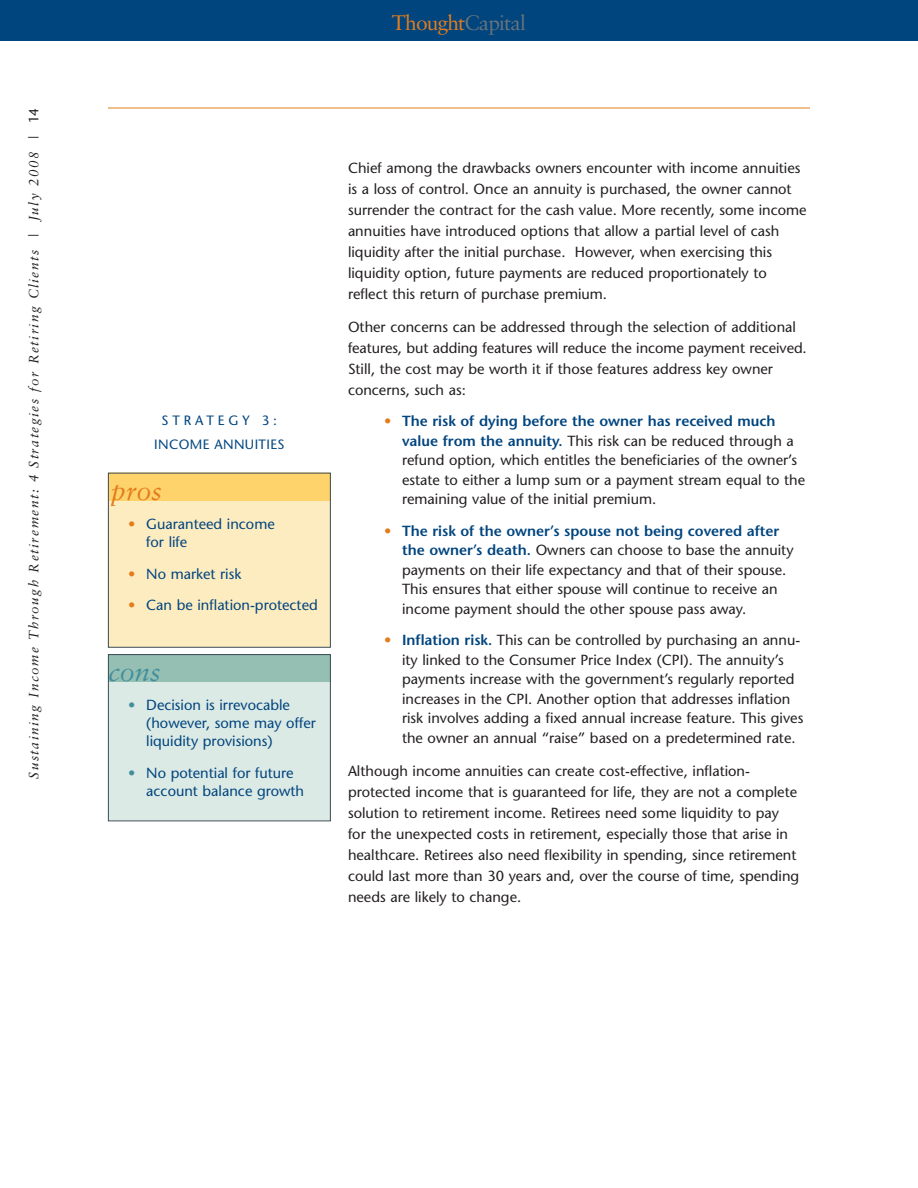
<style>
.page{position:relative;width:918px;height:1188px;background:#fff}
.page>*{position:absolute;margin:0;border:0;box-sizing:border-box;transform-origin:0 0}
.t1{font:italic 27px "Sabon";color:#e37c1c}
.t2{font:italic 27px "Sabon";color:#428f9c}
.t3{font:21px "Sabon";letter-spacing:-.04em;color:#e37c1c}
.t4{font:14.7px/21px "Stone Sans";color:#231f20}
.t5{font:14.7px/18px "Stone Sans";color:#01457f}
.t6{font:italic 13.5px "Sabon";letter-spacing:.11em;color:#231f20}
.t7{font:13.5px/24px "Stone Sans";letter-spacing:.03em;color:#01457f;text-align:center}
.s1{font-family:"Stone Sans";font-style:normal}
.s2{color:#66747c}
.s3{color:#e37c1c}
.s4{color:#428f9c}
.s5{font-weight:600;color:#01457f}
</style>
<div class="page">
<hr style="left:108px;top:108px;width:702px;height:1px;background:#e37c1c">
<div style="left:0;top:0;width:918px;height:40px;background:#01457f"></div>
<div style="left:108px;top:473px;width:223px;height:174px;background:#feecc1"></div>
<div style="left:108px;top:473px;width:223px;height:27px;background:#fed36b"></div>
<div style="left:108px;top:473px;width:223px;height:175px;border:1px solid #3a4b54"></div>
<div style="left:108px;top:654px;width:223px;height:166px;background:#dceae5"></div>
<div style="left:108px;top:654px;width:223px;height:28px;background:#95bfb3"></div>
<div style="left:108px;top:654px;width:223px;height:167px;border:1px solid #3a4b54"></div>
<p class="t6" style="left:28px;top:779px;width:672px;rotate:-90deg">Sustaining Income Through Retirement: 4 Strategies for Retiring Clients | July 2008 | <span class="s1">14</span></p>
<h2 class="t3" style="left:392px;top:13px;width:136px">Thought<span class="s2">Capital</span></h2>
<p class="t7" style="left:154px;top:410px;width:132px">STRATEGY 3:<br>INCOME ANNUITIES</p>
<h1 class="t1" style="left:111px;top:479px;width:53px">pros</h1>
<p class="t5" style="left:146px;top:516px;width:130px;text-indent:-18px"><span class="s3">•</span> Guaranteed income for life</p>
<p class="t5" style="left:128px;top:566px;width:115px"><span class="s3">•</span> No market risk</p>
<p class="t5" style="left:128px;top:597px;width:191px"><span class="s3">•</span> Can be inflation-protected</p>
<h1 class="t2" style="left:108px;top:661px;width:54px">cons</h1>
<p class="t5" style="left:146px;top:698px;width:171px;text-indent:-18px"><span class="s4">•</span> Decision is irrevocable (however, some may offer liquidity provisions)</p>
<p class="t5" style="left:146px;top:765px;width:159px;text-indent:-18px"><span class="s4">•</span> No potential for future account balance growth</p>
<p class="t4" style="left:348px;top:159px;width:460px">Chief among the drawbacks owners encounter with income annuities is a loss of control. Once an annuity is purchased, the owner cannot surrender the contract for the cash value. More recently, some income annuities have introduced options that allow a partial level of cash liquidity after the initial purchase. However, when exercising this liquidity option, future payments are reduced proportionately to reflect this return of purchase premium.</p>
<p class="t4" style="left:348px;top:318px;width:460px">Other concerns can be addressed through the selection of additional features, but adding features will reduce the income payment received.<br>Still, the cost may be worth it if those features address key owner concerns, such as:</p>
<p class="t4" style="left:402px;top:413px;width:405px;line-height:19.5px;text-indent:-18px"><span class="s3">•</span> <span class="s5">The risk of dying before the owner has received much value from the annuity.</span> This risk can be reduced through a refund option, which entitles the beneficiaries of the owner’s estate to either a lump sum or a payment stream equal to the remaining value of the initial premium.</p>
<p class="t4" style="left:402px;top:522px;width:393px;line-height:19.5px;text-indent:-18px"><span class="s3">•</span> <span class="s5">The risk of the owner’s spouse not being covered after the owner’s death.</span> Owners can choose to base the annuity payments on their life expectancy and that of their spouse.<br>This ensures that either spouse will continue to receive an income payment should the other spouse pass away.</p>
<p class="t4" style="left:402px;top:632px;width:403px;line-height:19.5px;text-indent:-18px"><span class="s3">•</span> <span class="s5">Inflation risk.</span> This can be controlled by purchasing an annu&shy;ity linked to the Consumer Price Index (CPI). The annuity’s payments increase with the government’s regularly reported increases in the CPI. Another option that addresses inflation risk involves adding a fixed annual increase feature. This gives the owner an annual “raise” based on a predetermined rate.</p>
<p class="t4" style="left:348px;top:762px;width:453px">Although income annuities can create cost-effective, inflation&shy;protected income that is guaranteed for life, they are not a complete solution to retirement income. Retirees need some liquidity to pay for the unexpected costs in retirement, especially those that arise in healthcare. Retirees also need flexibility in spending, since retirement could last more than 30 years and, over the course of time, spending needs are likely to change.</p>
</div>
